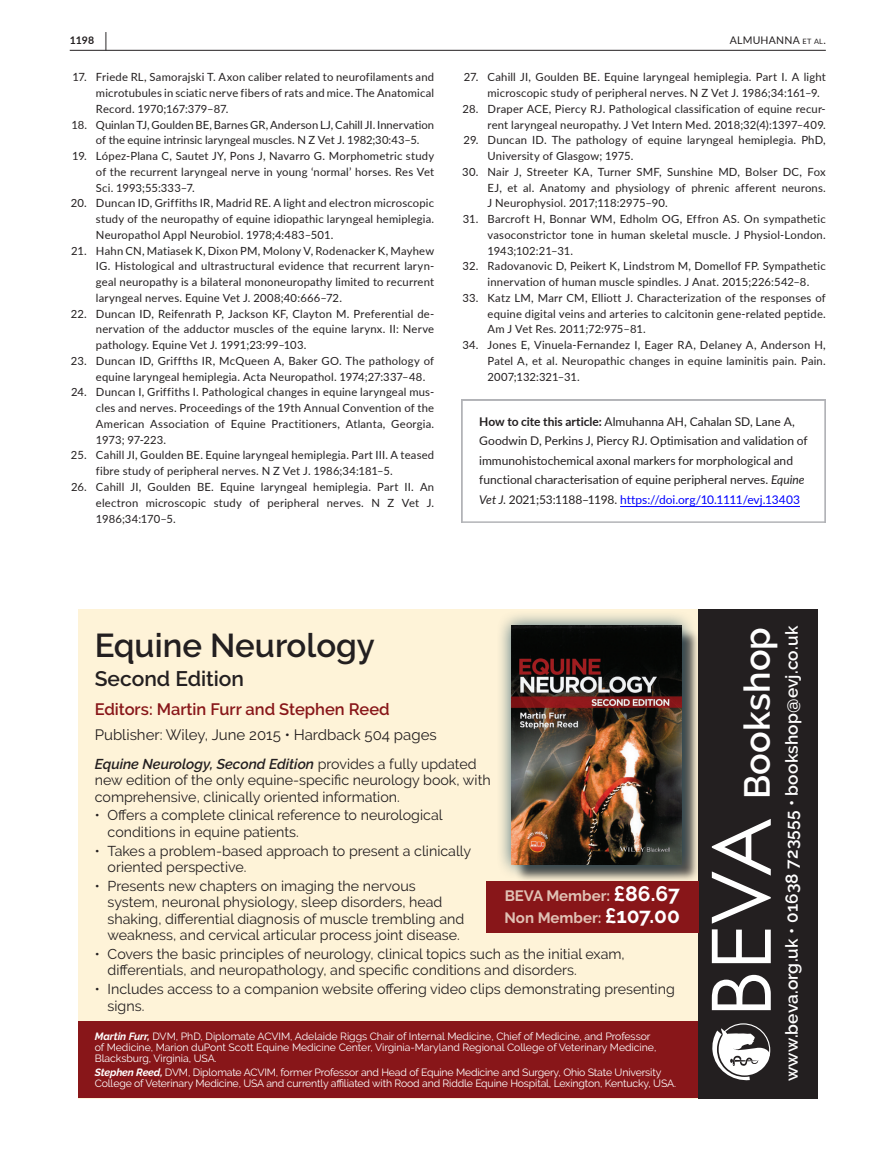
<style>
.page{position:relative;width:893px;height:1174px;background:#fff}
.page>*{position:absolute;margin:0;border:0;box-sizing:border-box;transform-origin:0 0}
.t1{font:600 36px "Raleway";letter-spacing:.005em;color:#fff}
.t2{font:600 33px "Raleway";color:#231f20}
.t3{font:600 21px "Raleway";color:#231f20}
.t4{font:600 17.25px "Raleway";letter-spacing:.01em;color:#fff}
.t5{font:600 16.5px "Raleway";color:#881619}
.t6{font:15px "Raleway";color:#231f20}
.t7{font:700 15px/22.5px "Raleway";color:#e0c1b4}
.t8{font:14.25px/16.5px "Raleway";color:#231f20}
.t9{font:12px/19.5px "Lato";color:#231f20}
.t10{font:11.25px/15.8px "Lato";letter-spacing:.015em;color:#231f20;text-align:justify}
.t11{font:10.5px/11.2px "Raleway";letter-spacing:-.015em;color:#fff}
.t12{font:10.5px "Lato";letter-spacing:.02em;color:#231f20}
.t13{font:700 10.5px "Lato";color:#231f20}
.s1{font-size:19.5px}
.s2{font-size:7.35px}
.s3{font-weight:700}
.s4{font-style:italic}
.s5{color:#00f}
.s6{font-weight:600;font-style:italic}
.s7{font-weight:700;font-style:italic}
.s8{font-size:21px;color:#fff}
</style>
<div class="page">
<hr style="left:70px;top:50px;width:756px;height:1px;background:#231f20">
<svg style="left:461px;top:399px;width:365px;height:122px"></svg>
<div style="left:463px;top:401px;width:361px;height:139px;background:#fff"></div>
<hr style="left:461px;top:521px;width:365px;height:2px;background:#b2b3b7">
<hr style="left:620px;top:506px;width:180px;height:1px;background:#00f">
<div style="left:78px;top:609px;width:621px;height:489px;background:#fef3d8"></div>
<div style="left:496px;top:610px;width:201px;height:270px;background:#003b57;opacity:.75"></div>
<img style="left:512px;top:626px;width:170px;height:238px">
<div style="left:78px;top:1021px;width:621px;height:77px;background:#881619"></div>
<div style="left:699px;top:609px;width:119px;height:489px;background:#231f20"></div>
<svg style="left:712px;top:974px;width:59px;height:36px"></svg>
<svg style="left:712px;top:929px;width:59px;height:34px"></svg>
<svg style="left:712px;top:819px;width:59px;height:104px"></svg>
<svg style="left:712px;top:1023px;width:58px;height:58px"></svg>
<div style="left:486px;top:881px;width:213px;height:51px;background:#881619"></div>
<p class="t13" style="left:70px;top:33px;width:39px">1198 <span class="s1">|</span></p>
<p class="t12" style="left:730px;top:33px;width:97px">ALMUHANNA <span class="s2">et al</span>.</p>
<p class="t10" style="left:96px;top:69px;width:340px;text-indent:-24px">17. Friede RL, Samorajski T. Axon caliber related to neurofilaments and microtubules in sciatic nerve fibers of rats and mice. The Anatomical Record. 1970;167:379–87.</p>
<p class="t10" style="left:96px;top:116px;width:340px;text-indent:-24px">18. Quinlan TJ, Goulden BE, Barnes GR, Anderson LJ, Cahill JI. Innervation of the equine intrinsic laryngeal muscles. N Z Vet J. 1982;30:43–5.</p>
<p class="t10" style="left:96px;top:148px;width:340px;text-indent:-24px">19. López-Plana C, Sautet JY, Pons J, Navarro G. Morphometric study of the recurrent laryngeal nerve in young ‘normal’ horses. Res Vet Sci. 1993;55:333–7.</p>
<p class="t10" style="left:96px;top:195px;width:340px;text-indent:-25px">20. Duncan ID, Griffiths IR, Madrid RE. A light and electron microscopic study of the neuropathy of equine idiopathic laryngeal hemiplegia.<br>Neuropathol Appl Neurobiol. 1978;4:483–501.</p>
<p class="t10" style="left:96px;top:242px;width:340px;text-indent:-25px">21. Hahn CN, Matiasek K, Dixon PM, Molony V, Rodenacker K, Mayhew IG. Histological and ultrastructural evidence that recurrent laryn&shy;geal neuropathy is a bilateral mononeuropathy limited to recurrent laryngeal nerves. Equine Vet J. 2008;40:666–72.</p>
<p class="t10" style="left:96px;top:305px;width:340px;text-indent:-25px">22. Duncan ID, Reifenrath P, Jackson KF, Clayton M. Preferential de&shy;nervation of the adductor muscles of the equine larynx. II: Nerve pathology. Equine Vet J. 1991;23:99–103.</p>
<p class="t10" style="left:96px;top:352px;width:340px;text-indent:-25px">23. Duncan ID, Griffths IR, McQueen A, Baker GO. The pathology of equine laryngeal hemiplegia. Acta Neuropathol. 1974;27:337–48.</p>
<p class="t10" style="left:96px;top:384px;width:340px;text-indent:-25px">24. Duncan I, Griffiths I. Pathological changes in equine laryngeal mus&shy;cles and nerves. Proceedings of the 19th Annual Convention of the American Association of Equine Practitioners, Atlanta, Georgia.<br>1973; 97-223.</p>
<p class="t10" style="left:96px;top:447px;width:340px;text-indent:-25px">25. Cahill JI, Goulden BE. Equine laryngeal hemiplegia. Part III. A teased fibre study of peripheral nerves. N Z Vet J. 1986;34:181–5.</p>
<p class="t10" style="left:96px;top:478px;width:340px;text-indent:-25px">26. Cahill JI, Goulden BE. Equine laryngeal hemiplegia. Part II. An electron microscopic study of peripheral nerves. N Z Vet J.<br>1986;34:170–5.</p>
<p class="t10" style="left:487px;top:69px;width:340px;text-indent:-24px">27. Cahill JI, Goulden BE. Equine laryngeal hemiplegia. Part I. A light microscopic study of peripheral nerves. N Z Vet J. 1986;34:161–9.</p>
<p class="t10" style="left:462px;top:100px;width:365px;text-align:right">28. Draper ACE, Piercy RJ. Pathological classification of equine recur&shy;rent laryngeal neuropathy. J Vet Intern Med. 2018;32(4):1397–409.</p>
<p class="t10" style="left:487px;top:132px;width:340px;text-indent:-24px">29. Duncan ID. The pathology of equine laryngeal hemiplegia. PhD,<br>University of Glasgow; 1975.</p>
<p class="t10" style="left:487px;top:163px;width:340px;text-indent:-25px">30. Nair J, Streeter KA, Turner SMF, Sunshine MD, Bolser DC, Fox EJ, et al. Anatomy and physiology of phrenic afferent neurons.<br>J Neurophysiol. 2017;118:2975–90.</p>
<p class="t10" style="left:487px;top:211px;width:340px;text-indent:-25px">31. Barcroft H, Bonnar WM, Edholm OG, Effron AS. On sympathetic vasoconstrictor tone in human skeletal muscle. J Physiol-London.<br>1943;102:21–31.</p>
<p class="t10" style="left:488px;top:258px;width:340px;text-indent:-25px">32. Radovanovic D, Peikert K, Lindstrom M, Domellof FP. Sympathetic innervation of human muscle spindles. J Anat. 2015;226:542–8.</p>
<p class="t10" style="left:488px;top:289px;width:340px;text-indent:-25px">33. Katz LM, Marr CM, Elliott J. Characterization of the responses of equine digital veins and arteries to calcitonin gene-related peptide.<br>Am J Vet Res. 2011;72:975–81.</p>
<p class="t10" style="left:488px;top:337px;width:340px;text-indent:-25px">34. Jones E, Vinuela-Fernandez I, Eager RA, Delaney A, Anderson H, Patel A, et al. Neuropathic changes in equine laminitis pain. Pain.<br>2007;132:321–31.</p>
<p class="t9" style="left:479px;top:411px;width:330px"><span class="s3">How to cite this article:</span> Almuhanna AH, Cahalan SD, Lane A, Goodwin D, Perkins J, Piercy RJ. Optimisation and validation of immunohistochemical axonal markers for morphological and functional characterisation of equine peripheral nerves. <span class="s4">Equine Vet J</span>. 2021;53:1188–1198. <span class="s5">https://doi.org/10.1111/evj.13403</span></p>
<h2 class="t2" style="left:95px;top:626px;width:282px">Equine Neurology</h2>
<h3 class="t3" style="left:95px;top:667px;width:151px">Second Edition</h3>
<h3 class="t5" style="left:95px;top:699px;width:296px">Editors: Martin Furr and Stephen Reed</h3>
<h3 class="t6" style="left:95px;top:725px;width:343px">Publisher: Wiley, June 2015 • Hardback 504 pages</h3>
<p class="t8" style="left:95px;top:755px;width:397px"><span class="s6">Equine Neurology, Second Edition</span> provides a fully updated new edition of the only equine-specific neurology book, with comprehensive, clinically oriented information.</p>
<p class="t8" style="left:108px;top:807px;width:337px;text-indent:-13px">• Offers a complete clinical reference to neurological conditions in equine patients.</p>
<p class="t8" style="left:108px;top:842px;width:365px;text-indent:-13px">• Takes a problem-based approach to present a clinically oriented perspective.</p>
<p class="t8" style="left:108px;top:877px;width:358px;text-indent:-13px">• Presents new chapters on imaging the nervous system, neuronal physiology, sleep disorders, head shaking, differential diagnosis of muscle trembling and weakness, and cervical articular process joint disease.</p>
<p class="t8" style="left:108px;top:945px;width:519px;text-indent:-13px">• Covers the basic principles of neurology, clinical topics such as the initial exam, differentials, and neuropathology, and specific conditions and disorders.</p>
<p class="t8" style="left:108px;top:980px;width:569px;text-indent:-13px">• Includes access to a companion website offering video clips demonstrating presenting signs.</p>
<p class="t11" style="left:95px;top:1030px;width:563px"><span class="s7">Martin Furr,</span> DVM, PhD, Diplomate ACVIM, Adelaide Riggs Chair of Internal Medicine, Chief of Medicine, and Professor of Medicine, Marion duPont Scott Equine Medicine Center, Virginia-Maryland Regional College of Veterinary Medicine,<br>Blacksburg, Virginia, USA.</p>
<p class="t11" style="left:95px;top:1066px;width:583px"><span class="s7">Stephen Reed,</span> DVM, Diplomate ACVIM, former Professor and Head of Equine Medicine and Surgery, Ohio State University<br>College of Veterinary Medicine, USA and currently affiliated with Rood and Riddle Equine Hospital, Lexington, Kentucky, USA.</p>
<h3 class="t7" style="left:505px;top:884px;width:177px">BEVA Member: <span class="s8">£86.67<br></span>Non Member: <span class="s8">£107.00</span></h3>
<h1 class="t1" style="left:736px;top:799px;width:174px;rotate:-90deg">Bookshop</h1>
<h3 class="t4" style="left:782px;top:1081px;width:456px;rotate:-90deg">www.beva.org.uk • 01638 723555 • bookshop@evj.co.uk</h3>
</div>
